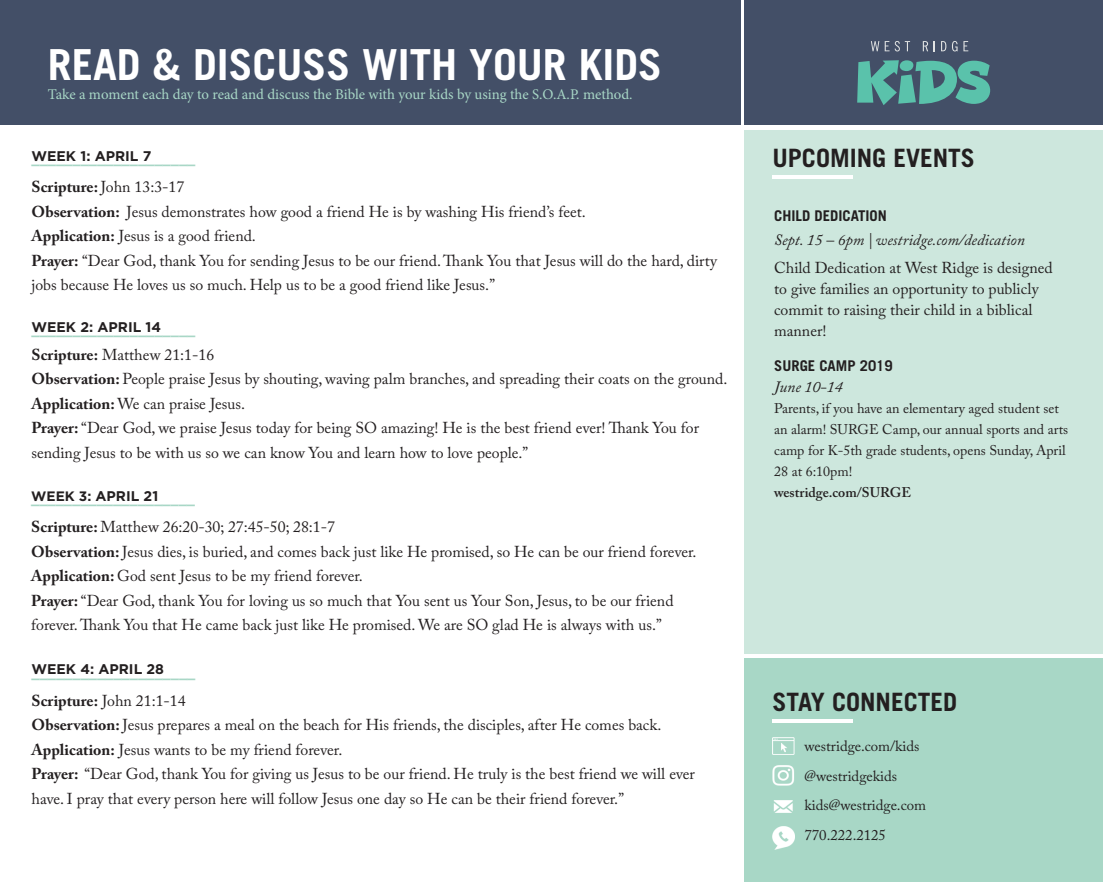
<style>
.page{position:relative;width:1103px;height:882px;background:#fff}
.page>*{position:absolute;margin:0;border:0;box-sizing:border-box;transform-origin:0 0}
.t1{font:700 42.88px "Trade Gothic";color:#fff}
.t2{font:700 25.38px "Trade Gothic";color:#231f20}
.t3{font:15.75px/24.5px "Adobe Caslon Pro";color:#231f20}
.t4{font:italic 15.75px "Adobe Caslon Pro";color:#231f20}
.t5{font:14.88px "Minion Pro";letter-spacing:-.005em;color:#a8d7c6}
.t6{font:14.88px "Adobe Caslon Pro";color:#231f20}
.t7{font:700 14.88px "Trade Gothic";color:#231f20}
.t8{font:14px/21px "Adobe Caslon Pro";color:#231f20}
.t9{font:700 14px "Gotham HTF";color:#231f20}
.t10{font:600 14px "Adobe Caslon Pro";color:#231f20}
.t11{font:700 13.65px "Gotham HTF";color:#a8d7c6}
.s1{font-weight:700}
.s2{font-size:13.65px}
</style>
<div class="page">
<div style="left:0;top:0;width:740px;height:124px;background:#434f67"></div>
<div style="left:744px;top:0;width:358px;height:124px;background:#434f67"></div>
<div style="left:744px;top:130px;width:358px;height:523px;background:#cde7dd"></div>
<div style="left:744px;top:658px;width:358px;height:224px;background:#a8d7c6"></div>
<svg style="left:871px;top:41px;width:39px;height:10px"></svg>
<svg style="left:922px;top:41px;width:13px;height:10px"></svg>
<svg style="left:941px;top:41px;width:5px;height:10px"></svg>
<svg style="left:952px;top:41px;width:5px;height:10px"></svg>
<svg style="left:963px;top:41px;width:5px;height:10px"></svg>
<svg style="left:857px;top:60px;width:133px;height:45px"></svg>
<img style="left:772px;top:737px;width:22px;height:112px">
<hr style="left:772px;top:719px;width:80px;height:4px;background:#fff">
<hr style="left:772px;top:175px;width:80px;height:3px;background:#fff">
<p class="t1" style="left:48px;top:39px;width:615px">READ &amp; DISCUSS WITH YOUR KIDS</p>
<p class="t5" style="left:48px;top:84px;width:586px">Take a moment each day to read and discuss the Bible with your kids by using the S.O.A.P. method.</p>
<p class="t9" style="left:32px;top:148px;width:121px">WEEK 1: APRIL 7</p>
<p class="t11" style="left:32px;top:152px;width:165px">____________________</p>
<p class="t3" style="left:32px;top:175px;width:154px"><span class="s1">Scripture:</span> John 13:3-17</p>
<p class="t3" style="left:32px;top:199px;width:556px"><span class="s1">Observation:</span> Jesus demonstrates how good a friend He is by washing His friend’s feet.</p>
<p class="t3" style="left:32px;top:224px;width:226px"><span class="s1">Application:</span> Jesus is a good friend.</p>
<p class="t3" style="left:32px;top:248px;width:687px"><span class="s1">Prayer:</span> “Dear God, thank You for sending Jesus to be our friend. Thank You that Jesus will do the hard, dirty jobs because He loves us so much. Help us to be a good friend like Jesus.”</p>
<p class="t9" style="left:32px;top:319px;width:131px">WEEK 2: APRIL 14</p>
<p class="t11" style="left:32px;top:323px;width:165px">____________________</p>
<p class="t3" style="left:32px;top:342px;width:184px"><span class="s1">Scripture:</span> Matthew 21:1-16</p>
<p class="t3" style="left:32px;top:367px;width:697px"><span class="s1">Observation:</span> People praise Jesus by shouting, waving palm branches, and spreading their coats on the ground.</p>
<p class="t3" style="left:32px;top:391px;width:215px"><span class="s1">Application:</span> We can praise Jesus.</p>
<p class="t3" style="left:32px;top:416px;width:669px"><span class="s1">Prayer:</span> “Dear God, we praise Jesus today for being SO amazing! He is the best friend ever! Thank You for sending Jesus to be with us so we can know You and learn how to love people.”</p>
<p class="t9" style="left:31px;top:488px;width:129px"><span class="s2">WEEK 3:</span> APRIL 21</p>
<p class="t11" style="left:31px;top:492px;width:165px">____________________</p>
<p class="t3" style="left:31px;top:515px;width:305px"><span class="s1">Scripture:</span> Matthew 26:20-30; 27:45-50; 28:1-7</p>
<p class="t3" style="left:31px;top:539px;width:667px"><span class="s1">Observation:</span> Jesus dies, is buried, and comes back just like He promised, so He can be our friend forever.<br><span class="s1">Application:</span> God sent Jesus to be my friend forever.</p>
<p class="t3" style="left:31px;top:588px;width:644px"><span class="s1">Prayer:</span> “Dear God, thank You for loving us so much that You sent us Your Son, Jesus, to be our friend forever. Thank You that He came back just like He promised. We are SO glad He is always with us.”</p>
<p class="t9" style="left:32px;top:661px;width:134px">WEEK 4: APRIL 28</p>
<p class="t11" style="left:32px;top:665px;width:165px">____________________</p>
<p class="t3" style="left:32px;top:688px;width:156px"><span class="s1">Scripture:</span> John 21:1-14</p>
<p class="t3" style="left:32px;top:713px;width:631px"><span class="s1">Observation:</span> Jesus prepares a meal on the beach for His friends, the disciples, after He comes back.</p>
<p class="t3" style="left:32px;top:737px;width:312px"><span class="s1">Application:</span> Jesus wants to be my friend forever.</p>
<p class="t3" style="left:32px;top:762px;width:665px"><span class="s1">Prayer:</span> “Dear God, thank You for giving us Jesus to be our friend. He truly is the best friend we will ever have. I pray that every person here will follow Jesus one day so He can be their friend forever.”</p>
<p class="t2" style="left:772px;top:142px;width:204px">UPCOMING EVENTS</p>
<p class="t7" style="left:774px;top:206px;width:114px">CHILD DEDICATION</p>
<p class="t4" style="left:774px;top:230px;width:252px">Sept. 15 – 6pm | westridge.com/dedication</p>
<p class="t3" style="left:774px;top:257px;width:280px;line-height:21px">Child Dedication at West Ridge is designed to give families an opportunity to publicly commit to raising their child in a biblical manner!</p>
<p class="t7" style="left:774px;top:357px;width:120px">SURGE CAMP 2019</p>
<p class="t4" style="left:774px;top:377px;width:70px">June 10-14</p>
<p class="t8" style="left:774px;top:398px;width:295px">Parents, if you have an elementary aged student set an alarm! SURGE Camp, our annual sports and arts camp for K-5th grade students, opens Sunday, April 28 at 6:10pm!</p>
<p class="t10" style="left:774px;top:484px;width:139px">westridge.com/SURGE</p>
<p class="t2" style="left:772px;top:687px;width:186px">STAY CONNECTED</p>
<p class="t6" style="left:804px;top:737px;width:117px">westridge.com/kids</p>
<p class="t6" style="left:804px;top:767px;width:94px">@westridgekids</p>
<p class="t6" style="left:804px;top:797px;width:123px">kids@westridge.com</p>
<p class="t6" style="left:804px;top:826px;width:83px">770.222.2125</p>
</div>
